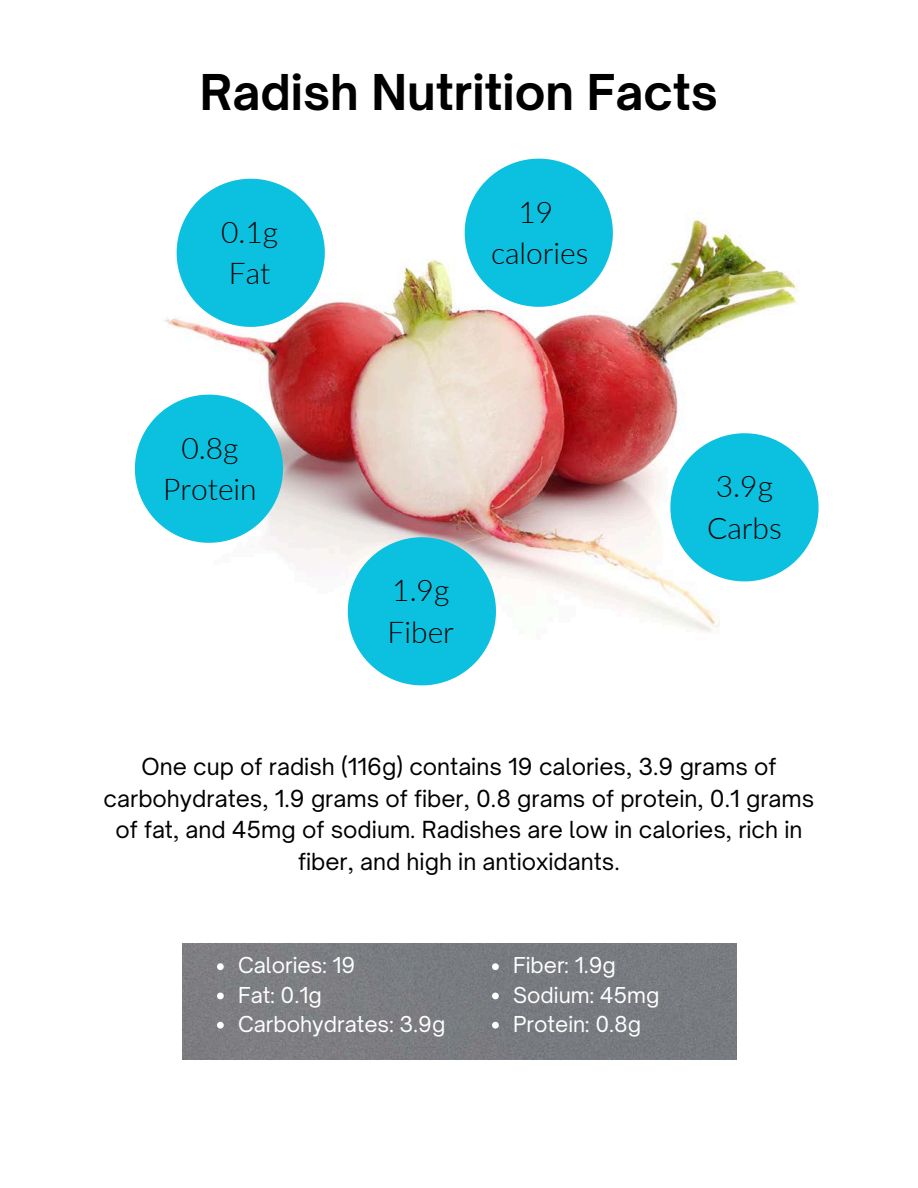
<style>
.page{position:relative;width:918px;height:1188px;background:#fff}
.page>*{position:absolute;margin:0;border:0;box-sizing:border-box;transform-origin:0 0}
.t1{font:700 47.25px "Open Sauce One";color:#000}
.t2{font:300 30px/41.7px "Lato";color:#000}
.t3{font:22.5px/31.5px "Open Sauce One";color:#000;text-align:center}
.t4{font:21px "Open Sauce One";color:#fff}
</style>
<div class="page">
<img style="left:183px;top:943px;width:553px;height:116px">
<img style="left:134px;top:219px;width:665px;height:413px">
<svg style="left:135px;top:395px;width:148px;height:148px"></svg>
<svg style="left:177px;top:179px;width:148px;height:148px"></svg>
<svg style="left:465px;top:159px;width:148px;height:148px"></svg>
<svg style="left:348px;top:537px;width:148px;height:148px;background:#3dc9e1"></svg>
<svg style="left:670px;top:433px;width:149px;height:148px"></svg>
<svg style="left:217px;top:963px;width:7px;height:7px"></svg>
<svg style="left:217px;top:993px;width:7px;height:6px"></svg>
<svg style="left:217px;top:1022px;width:7px;height:7px"></svg>
<svg style="left:492px;top:963px;width:7px;height:7px"></svg>
<svg style="left:492px;top:993px;width:7px;height:6px"></svg>
<svg style="left:492px;top:1022px;width:7px;height:7px"></svg>
<h2 class="t1" style="left:200px;top:63px;width:520px">Radish Nutrition Facts</h2>
<p class="t2" style="left:221px;top:210px;width:59px">0.1g<br>Fat</p>
<h2 class="t2" style="left:163px;top:426px;width:95px;text-align:center">0.8g<br>Protein</h2>
<p class="t2" style="left:491px;top:190px;width:99px;text-align:center">19 calories</p>
<p class="t2" style="left:388px;top:569px;width:68px">1.9g<br>Fiber</p>
<h2 class="t2" style="left:707px;top:465px;width:76px">3.9g<br>Carbs</h2>
<p class="t3" style="left:104px;top:751px;width:712px">One cup of radish (116g) contains 19 calories, 3.9 grams of carbohydrates, 1.9 grams of fiber, 0.8 grams of protein, 0.1 grams of fat, and 45mg of sodium. Radishes are low in calories, rich in fiber, and high in antioxidants.</p>
<h2 class="t4" style="left:238px;top:952px;width:119px">Calories: 19</h2>
<p class="t4" style="left:238px;top:982px;width:85px">Fat: 0.1g</p>
<h2 class="t4" style="left:238px;top:1011px;width:209px">Carbohydrates: 3.9g</h2>
<p class="t4" style="left:513px;top:952px;width:104px">Fiber: 1.9g</p>
<p class="t4" style="left:513px;top:982px;width:148px">Sodium: 45mg</p>
<p class="t4" style="left:513px;top:1011px;width:130px">Protein: 0.8g</p>
</div>
